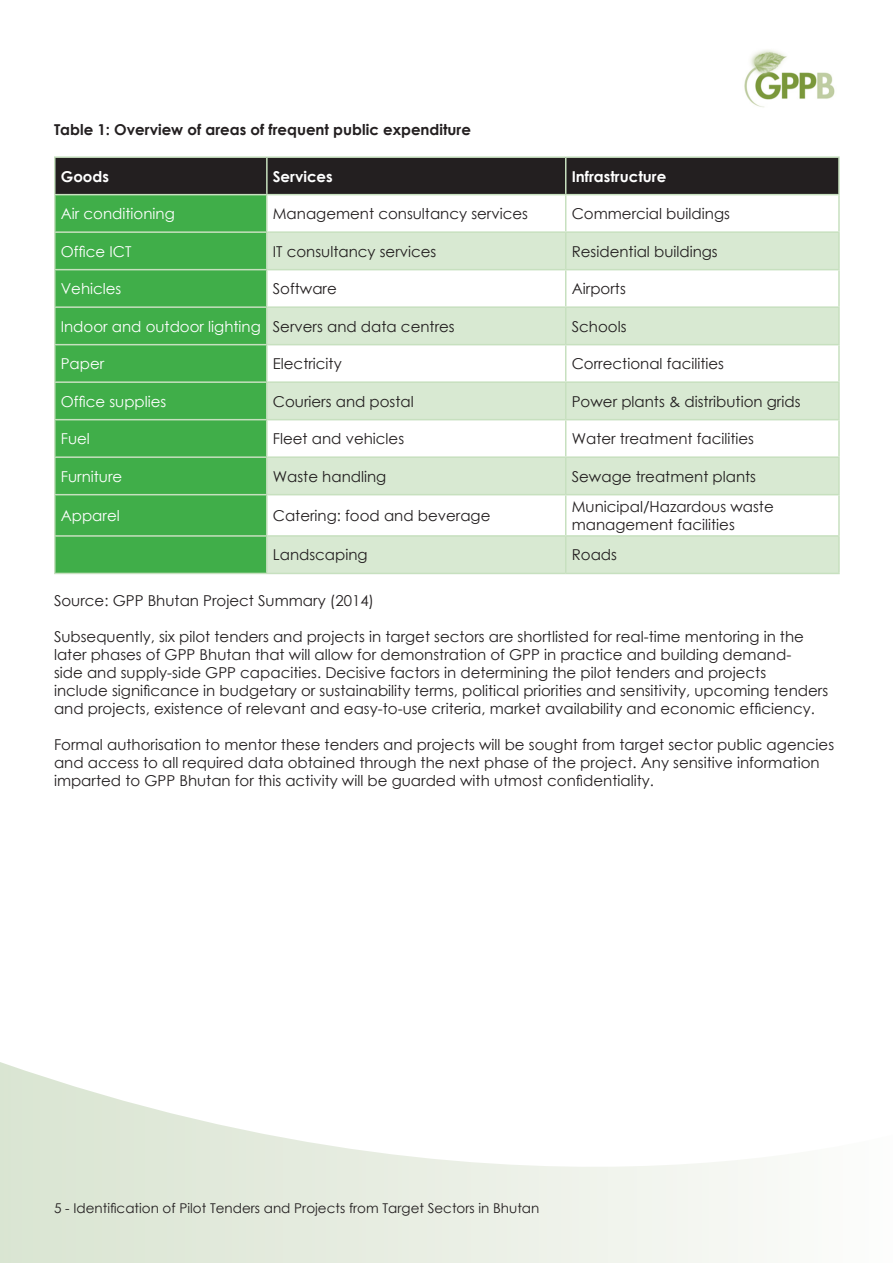
<style>
.page{position:relative;width:893px;height:1263px;background:#fff}
.page>*{position:absolute;margin:0;border:0;box-sizing:border-box;transform-origin:0 0}
.t1{font:15px/18px "Century Gothic";color:#231f20}
.t2{font:15px "Century Gothic";color:#fff}
.t3{font:700 15px "Century Gothic";color:#231f20}
.t4{font:700 15px "Century Gothic";color:#fff}
.t5{font:13.5px "Century Gothic";color:#231f20}
</style>
<div class="page">
<svg style="left:0;top:1062px;width:764px;height:201px"></svg>
<img style="left:744px;top:50px;width:91px;height:58px">
<div style="left:56px;top:158px;width:782px;height:36px;background:#231f20"></div>
<div style="left:56px;top:195px;width:210px;height:378px;background:#40ae49"></div>
<svg style="left:268px;top:233px;width:570px;height:340px;fill:#d8e9d2"></svg>
<hr style="left:54px;top:156px;width:213px;height:2px;background:#c7e0bf">
<hr style="left:54px;top:158px;width:2px;height:36px;background:#c7e0bf">
<hr style="left:267px;top:156px;width:299px;height:2px;background:#c7e0bf">
<hr style="left:266px;top:158px;width:2px;height:36px;background:#c7e0bf">
<hr style="left:566px;top:156px;width:274px;height:2px;background:#c7e0bf">
<hr style="left:565px;top:158px;width:1px;height:36px;background:#c7e0bf">
<hr style="left:838px;top:158px;width:2px;height:36px;background:#c7e0bf">
<hr style="left:54px;top:194px;width:213px;height:1px;background:#c7e0bf">
<hr style="left:54px;top:195px;width:2px;height:36px;background:#c7e0bf">
<hr style="left:267px;top:194px;width:299px;height:1px;background:#c7e0bf">
<hr style="left:266px;top:195px;width:2px;height:36px;background:#c7e0bf">
<hr style="left:566px;top:194px;width:274px;height:1px;background:#c7e0bf">
<hr style="left:565px;top:195px;width:1px;height:36px;background:#c7e0bf">
<hr style="left:838px;top:195px;width:2px;height:36px;background:#c7e0bf">
<hr style="left:54px;top:231px;width:213px;height:2px;background:#c7e0bf">
<hr style="left:54px;top:233px;width:2px;height:36px;background:#c7e0bf">
<hr style="left:267px;top:231px;width:299px;height:2px;background:#c7e0bf">
<hr style="left:266px;top:233px;width:2px;height:36px;background:#c7e0bf">
<hr style="left:566px;top:231px;width:274px;height:2px;background:#c7e0bf">
<hr style="left:565px;top:233px;width:1px;height:36px;background:#c7e0bf">
<hr style="left:838px;top:233px;width:2px;height:36px;background:#c7e0bf">
<hr style="left:54px;top:269px;width:213px;height:1px;background:#c7e0bf">
<hr style="left:54px;top:270px;width:2px;height:36px;background:#c7e0bf">
<hr style="left:267px;top:269px;width:299px;height:1px;background:#c7e0bf">
<hr style="left:266px;top:270px;width:2px;height:36px;background:#c7e0bf">
<hr style="left:566px;top:269px;width:274px;height:1px;background:#c7e0bf">
<hr style="left:565px;top:270px;width:1px;height:36px;background:#c7e0bf">
<hr style="left:838px;top:270px;width:2px;height:36px;background:#c7e0bf">
<hr style="left:54px;top:306px;width:213px;height:2px;background:#c7e0bf">
<hr style="left:54px;top:308px;width:2px;height:36px;background:#c7e0bf">
<hr style="left:267px;top:306px;width:299px;height:2px;background:#c7e0bf">
<hr style="left:266px;top:308px;width:2px;height:36px;background:#c7e0bf">
<hr style="left:566px;top:306px;width:274px;height:2px;background:#c7e0bf">
<hr style="left:565px;top:308px;width:1px;height:36px;background:#c7e0bf">
<hr style="left:838px;top:308px;width:2px;height:36px;background:#c7e0bf">
<hr style="left:54px;top:344px;width:213px;height:1px;background:#c7e0bf">
<hr style="left:54px;top:345px;width:2px;height:36px;background:#c7e0bf">
<hr style="left:267px;top:344px;width:299px;height:1px;background:#c7e0bf">
<hr style="left:266px;top:345px;width:2px;height:36px;background:#c7e0bf">
<hr style="left:566px;top:344px;width:274px;height:1px;background:#c7e0bf">
<hr style="left:565px;top:345px;width:1px;height:36px;background:#c7e0bf">
<hr style="left:838px;top:345px;width:2px;height:36px;background:#c7e0bf">
<hr style="left:54px;top:381px;width:213px;height:2px;background:#c7e0bf">
<hr style="left:54px;top:383px;width:2px;height:36px;background:#c7e0bf">
<hr style="left:267px;top:381px;width:299px;height:2px;background:#c7e0bf">
<hr style="left:266px;top:383px;width:2px;height:36px;background:#c7e0bf">
<hr style="left:566px;top:381px;width:274px;height:2px;background:#c7e0bf">
<hr style="left:565px;top:383px;width:1px;height:36px;background:#c7e0bf">
<hr style="left:838px;top:383px;width:2px;height:36px;background:#c7e0bf">
<hr style="left:54px;top:419px;width:213px;height:1px;background:#c7e0bf">
<hr style="left:54px;top:420px;width:2px;height:36px;background:#c7e0bf">
<hr style="left:267px;top:419px;width:299px;height:1px;background:#c7e0bf">
<hr style="left:266px;top:420px;width:2px;height:36px;background:#c7e0bf">
<hr style="left:566px;top:419px;width:274px;height:1px;background:#c7e0bf">
<hr style="left:565px;top:420px;width:1px;height:36px;background:#c7e0bf">
<hr style="left:838px;top:420px;width:2px;height:36px;background:#c7e0bf">
<hr style="left:54px;top:456px;width:213px;height:2px;background:#c7e0bf">
<hr style="left:54px;top:458px;width:2px;height:36px;background:#c7e0bf">
<hr style="left:267px;top:456px;width:299px;height:2px;background:#c7e0bf">
<hr style="left:266px;top:458px;width:2px;height:36px;background:#c7e0bf">
<hr style="left:566px;top:456px;width:274px;height:2px;background:#c7e0bf">
<hr style="left:565px;top:458px;width:1px;height:36px;background:#c7e0bf">
<hr style="left:838px;top:458px;width:2px;height:36px;background:#c7e0bf">
<hr style="left:54px;top:494px;width:213px;height:1px;background:#c7e0bf">
<hr style="left:54px;top:495px;width:2px;height:40px;background:#c7e0bf">
<hr style="left:267px;top:494px;width:299px;height:1px;background:#c7e0bf">
<hr style="left:266px;top:495px;width:2px;height:40px;background:#c7e0bf">
<hr style="left:566px;top:494px;width:274px;height:1px;background:#c7e0bf">
<hr style="left:565px;top:495px;width:1px;height:40px;background:#c7e0bf">
<hr style="left:838px;top:495px;width:2px;height:40px;background:#c7e0bf">
<hr style="left:54px;top:535px;width:213px;height:2px;background:#c7e0bf">
<hr style="left:54px;top:537px;width:2px;height:36px;background:#c7e0bf">
<hr style="left:267px;top:535px;width:299px;height:2px;background:#c7e0bf">
<hr style="left:266px;top:537px;width:2px;height:36px;background:#c7e0bf">
<hr style="left:566px;top:535px;width:274px;height:2px;background:#c7e0bf">
<hr style="left:565px;top:537px;width:1px;height:36px;background:#c7e0bf">
<hr style="left:838px;top:537px;width:2px;height:36px;background:#c7e0bf">
<hr style="left:54px;top:573px;width:213px;height:1px;background:#c7e0bf">
<hr style="left:267px;top:573px;width:299px;height:1px;background:#c7e0bf">
<hr style="left:566px;top:573px;width:274px;height:1px;background:#c7e0bf">
<p class="t3" style="left:54px;top:119px;width:418px">Table 1: Overview of areas of frequent public expenditure</p>
<p class="t4" style="left:61px;top:165px;width:50px">Goods</p>
<p class="t4" style="left:273px;top:165px;width:61px">Services</p>
<p class="t4" style="left:572px;top:165px;width:96px">Infrastructure</p>
<p class="t2" style="left:61px;top:203px;width:116px">Air conditioning</p>
<p class="t1" style="left:273px;top:204px;width:257px">Management consultancy services</p>
<p class="t1" style="left:572px;top:204px;width:160px">Commercial buildings</p>
<p class="t2" style="left:61px;top:241px;width:72px">Office ICT</p>
<p class="t1" style="left:273px;top:242px;width:165px">IT consultancy services</p>
<p class="t1" style="left:572px;top:242px;width:148px">Residential buildings</p>
<p class="t2" style="left:61px;top:278px;width:62px">Vehicles</p>
<p class="t1" style="left:273px;top:279px;width:66px">Software</p>
<p class="t1" style="left:572px;top:279px;width:56px">Airports</p>
<p class="t2" style="left:61px;top:316px;width:202px">Indoor and outdoor lighting</p>
<p class="t1" style="left:273px;top:317px;width:183px">Servers and data centres</p>
<p class="t1" style="left:572px;top:317px;width:56px">Schools</p>
<p class="t2" style="left:61px;top:353px;width:45px">Paper</p>
<p class="t1" style="left:273px;top:354px;width:70px">Electricity</p>
<p class="t1" style="left:572px;top:354px;width:154px">Correctional facilities</p>
<p class="t2" style="left:61px;top:391px;width:107px">Office supplies</p>
<p class="t1" style="left:273px;top:392px;width:142px">Couriers and postal</p>
<p class="t1" style="left:572px;top:392px;width:230px">Power plants &amp; distribution grids</p>
<p class="t2" style="left:61px;top:428px;width:31px">Fuel</p>
<p class="t1" style="left:273px;top:429px;width:133px">Fleet and vehicles</p>
<p class="t1" style="left:572px;top:429px;width:184px">Water treatment facilities</p>
<p class="t2" style="left:61px;top:466px;width:63px">Furniture</p>
<p class="t1" style="left:273px;top:467px;width:115px">Waste handling</p>
<p class="t1" style="left:572px;top:467px;width:186px">Sewage treatment plants</p>
<p class="t2" style="left:61px;top:505px;width:61px">Apparel</p>
<p class="t1" style="left:273px;top:506px;width:219px">Catering: food and beverage</p>
<p class="t1" style="left:572px;top:497px;width:203px">Municipal/Hazardous waste management facilities</p>
<p class="t1" style="left:273px;top:546px;width:96px">Landscaping</p>
<p class="t1" style="left:572px;top:546px;width:47px">Roads</p>
<p class="t1" style="left:54px;top:591px;width:322px">Source: GPP Bhutan Project Summary (2014)</p>
<p class="t1" style="left:54px;top:627px;width:776px">Subsequently, six pilot tenders and projects in target sectors are shortlisted for real-time mentoring in the later phases of GPP Bhutan that will allow for demonstration of GPP in practice and building demand-<br>side and supply-side GPP capacities. Decisive factors in determining the pilot tenders and projects<br>include significance in budgetary or sustainability terms, political priorities and sensitivity, upcoming tenders and projects, existence of relevant and easy-to-use criteria, market availability and economic efficiency.</p>
<p class="t1" style="left:54px;top:735px;width:782px">Formal authorisation to mentor these tenders and projects will be sought from target sector public agencies and access to all required data obtained through the next phase of the project. Any sensitive information imparted to GPP Bhutan for this activity will be guarded with utmost confidentiality.</p>
<p class="t5" style="left:54px;top:1199px;width:487px">5 - Identification of Pilot Tenders and Projects from Target Sectors in Bhutan</p>
</div>
